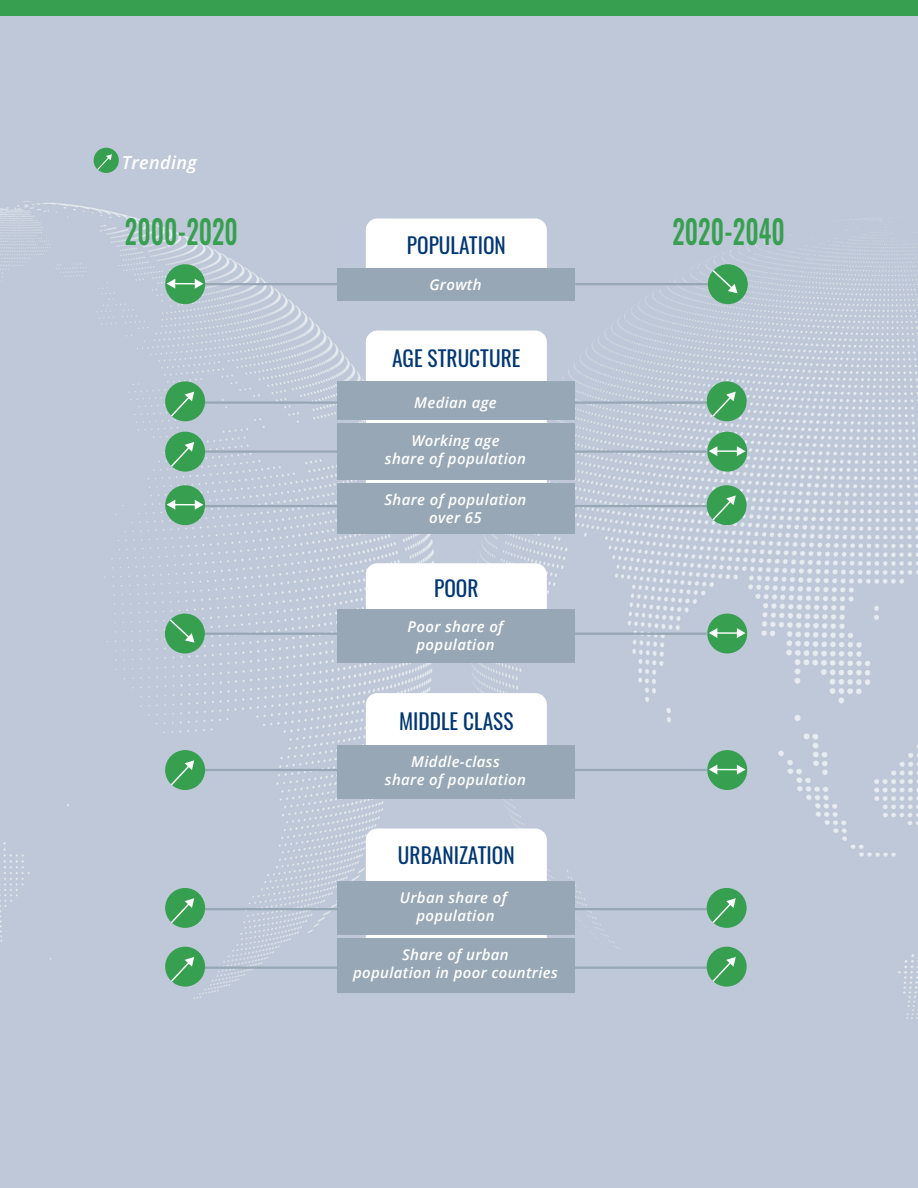
<style>
.page{position:relative;width:918px;height:1188px;background:#fff}
.page>*{position:absolute;margin:0;border:0;box-sizing:border-box;transform-origin:0 0}
.t1{font:500 33px "Oswald";color:#379f50;scale:.76 1}
.t2{font:21.3px "Oswald";color:#013774}
.t3{font:italic 600 18px "Open Sans";letter-spacing:.025em;color:#fff}
.t4{font:italic 600 15px/18px "Open Sans";letter-spacing:.025em;color:#fff;text-align:center}
</style>
<div class="page">
<div style="left:0;top:16px;width:918px;height:1172px;background:#bfc8d8"></div>
<div style="left:0;top:0;width:918px;height:16px;background:#379f50"></div>
<hr style="left:574px;top:966px;width:133px;height:3px;background:#97a7b5">
<hr style="left:574px;top:908px;width:133px;height:2px;background:#97a7b5">
<hr style="left:574px;top:769px;width:133px;height:2px;background:#97a7b5">
<hr style="left:574px;top:633px;width:133px;height:2px;background:#97a7b5">
<hr style="left:574px;top:505px;width:133px;height:2px;background:#97a7b5">
<hr style="left:574px;top:450px;width:133px;height:3px;background:#97a7b5">
<hr style="left:574px;top:401px;width:133px;height:3px;background:#97a7b5">
<hr style="left:205px;top:966px;width:134px;height:3px;background:#97a7b5">
<hr style="left:205px;top:908px;width:134px;height:2px;background:#97a7b5">
<hr style="left:205px;top:769px;width:134px;height:2px;background:#97a7b5">
<hr style="left:205px;top:633px;width:134px;height:2px;background:#97a7b5">
<hr style="left:205px;top:505px;width:134px;height:2px;background:#97a7b5">
<hr style="left:205px;top:450px;width:134px;height:3px;background:#97a7b5">
<hr style="left:205px;top:401px;width:134px;height:3px;background:#97a7b5">
<hr style="left:575px;top:283px;width:133px;height:2px;background:#97a7b5">
<hr style="left:205px;top:283px;width:134px;height:2px;background:#97a7b5">
<div style="left:94px;top:148px;width:25px;height:25px;background:#379f50;border-radius:50%"></div>
<svg style="left:96px;top:154px;width:16px;height:17px"></svg>
<div style="left:366px;top:218px;width:181px;height:73px;background:#fff;border-radius:12px"></div>
<svg style="left:163px;top:262px;width:44px;height:44px;background:#73b48a"></svg>
<div style="left:338px;top:268px;width:237px;height:32px;background:#97a7b5"></div>
<div style="left:708px;top:264px;width:40px;height:40px;background:#379f50;border-radius:50%"></div>
<svg style="left:711px;top:269px;width:27px;height:24px"></svg>
<div style="left:366px;top:563px;width:181px;height:80px;background:#fff;border-radius:12px"></div>
<div style="left:366px;top:693px;width:181px;height:80px;background:#fff;border-radius:12px"></div>
<div style="left:366px;top:829px;width:181px;height:144px;background:#fff;border-radius:12px"></div>
<div style="left:366px;top:331px;width:181px;height:194px;background:#fff;border-radius:12px"></div>
<div style="left:338px;top:381px;width:237px;height:38px;background:#97a7b5"></div>
<div style="left:338px;top:609px;width:237px;height:54px;background:#97a7b5"></div>
<div style="left:338px;top:745px;width:237px;height:54px;background:#97a7b5"></div>
<div style="left:338px;top:881px;width:237px;height:54px;background:#97a7b5"></div>
<div style="left:338px;top:938px;width:237px;height:54px;background:#97a7b5"></div>
<div style="left:338px;top:423px;width:237px;height:57px;background:#97a7b5"></div>
<div style="left:338px;top:483px;width:237px;height:51px;background:#97a7b5"></div>
<div style="left:165px;top:381px;width:40px;height:40px;background:#379f50;border-radius:50%"></div>
<svg style="left:169px;top:392px;width:25px;height:26px"></svg>
<div style="left:165px;top:432px;width:40px;height:40px;background:#379f50;border-radius:50%"></div>
<svg style="left:169px;top:442px;width:25px;height:26px"></svg>
<svg style="left:163px;top:483px;width:44px;height:44px;background:#73b38a"></svg>
<div style="left:165px;top:614px;width:40px;height:40px;background:#379f50;border-radius:50%"></div>
<svg style="left:168px;top:618px;width:27px;height:25px"></svg>
<div style="left:165px;top:750px;width:40px;height:40px;background:#379f50;border-radius:50%"></div>
<svg style="left:169px;top:760px;width:25px;height:27px"></svg>
<div style="left:165px;top:888px;width:40px;height:40px;background:#379f50;border-radius:50%"></div>
<svg style="left:169px;top:898px;width:25px;height:27px"></svg>
<div style="left:165px;top:947px;width:40px;height:40px;background:#379f50;border-radius:50%"></div>
<svg style="left:169px;top:957px;width:25px;height:26px"></svg>
<div style="left:707px;top:381px;width:40px;height:40px;background:#379f50;border-radius:50%"></div>
<svg style="left:711px;top:392px;width:25px;height:26px"></svg>
<div style="left:707px;top:485px;width:40px;height:40px;background:#379f50;border-radius:50%"></div>
<svg style="left:711px;top:495px;width:25px;height:27px"></svg>
<svg style="left:705px;top:430px;width:44px;height:44px;background:#75b58b"></svg>
<svg style="left:705px;top:612px;width:44px;height:43px;background:#70b288"></svg>
<svg style="left:705px;top:748px;width:44px;height:44px;background:#72b28a"></svg>
<div style="left:707px;top:888px;width:40px;height:40px;background:#379f50;border-radius:50%"></div>
<svg style="left:711px;top:898px;width:25px;height:27px"></svg>
<div style="left:707px;top:947px;width:40px;height:40px;background:#379f50;border-radius:50%"></div>
<svg style="left:711px;top:957px;width:25px;height:26px"></svg>
<p class="t3" style="left:122px;top:150px;width:77px">Trending</p>
<h1 class="t1" style="left:125px;top:202px;width:150px">2000-2020</h1>
<h2 class="t2" style="left:407px;top:226px;width:100px">POPULATION</h2>
<p class="t4" style="left:429px;top:275px;width:54px">Growth</p>
<h2 class="t2" style="left:392px;top:340px;width:130px">AGE STRUCTURE</h2>
<p class="t4" style="left:414px;top:393px;width:84px">Median age</p>
<p class="t4" style="left:385px;top:431px;width:143px">Working age<br>share of population</p>
<p class="t4" style="left:384px;top:491px;width:143px">Share of population over 65</p>
<h2 class="t2" style="left:434px;top:569px;width:46px">POOR</h2>
<p class="t4" style="left:408px;top:617px;width:97px">Poor share of population</p>
<h2 class="t2" style="left:399px;top:702px;width:116px">MIDDLE CLASS</h2>
<p class="t4" style="left:385px;top:753px;width:143px">Middle-class<br>share of population</p>
<h2 class="t2" style="left:398px;top:836px;width:118px">URBANIZATION</h2>
<p class="t4" style="left:400px;top:888px;width:109px">Urban share of population</p>
<p class="t4" style="left:353px;top:946px;width:206px">Share of urban<br>population in poor countries</p>
<h1 class="t1" style="left:672px;top:202px;width:149px">2020-2040</h1>
</div>
